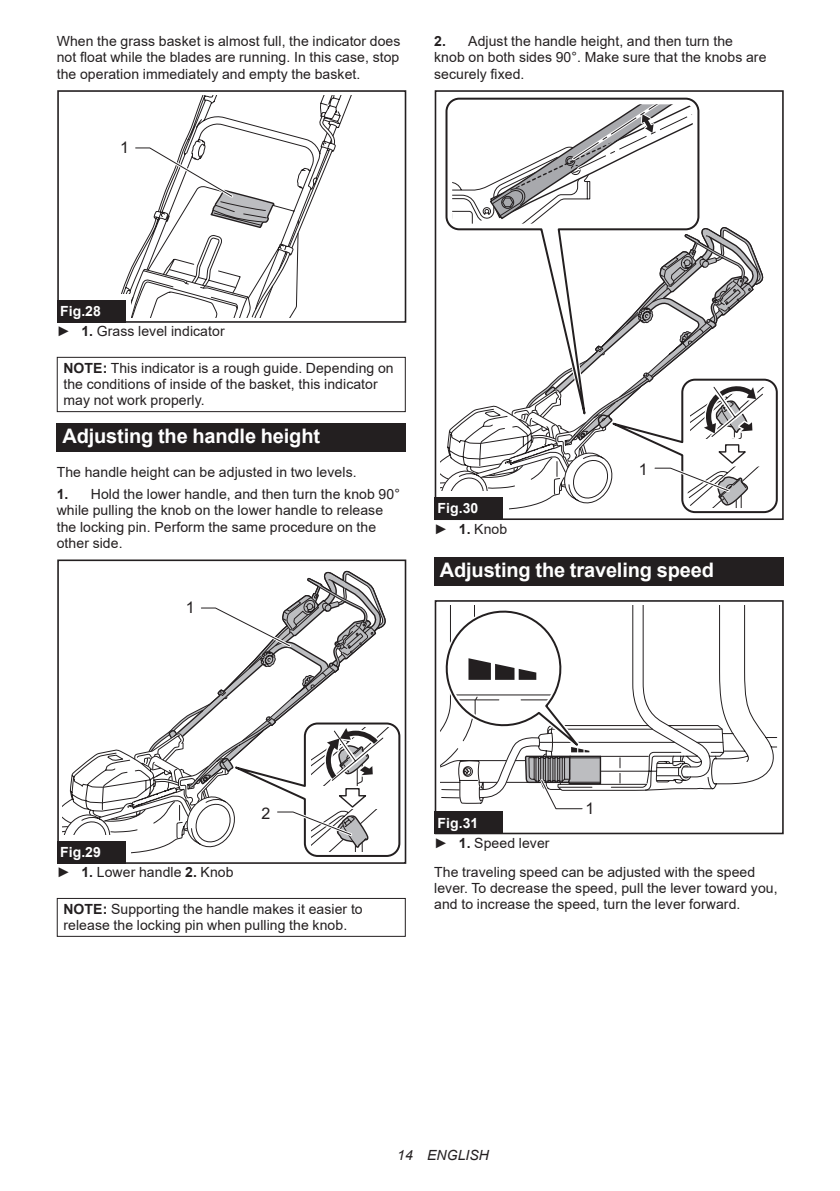
<style>
.page{position:relative;width:840px;height:1191px;background:#fff}
.page>*{position:absolute;margin:0;border:0;box-sizing:border-box;transform-origin:0 0}
.t1{font:700 20px "Arial";letter-spacing:-.01em;color:#fff}
.t2{font:16px "Arial";color:#231f20}
.t3{font:14px/16.4px "Arial";letter-spacing:.005em;color:#231f20}
.t4{font:700 14px/20.2px "Arial";color:#fff}
.t5{font:italic 14px "Arial";letter-spacing:.005em;color:#231f20}
.s1{font-weight:700}
.s2{font-weight:700;color:#fff}
.s3{font-weight:400;color:#231f20}
.s4{color:#231f20}
</style>
<div class="page">
<svg style="left:121px;top:96px;width:231px;height:198px"></svg>
<div style="left:57px;top:90px;width:349px;height:233px;border:2px solid #231f20"></div>
<svg style="left:123px;top:116px;width:212px;height:201px"></svg>
<div style="left:57px;top:300px;width:68px;height:23px;background:#231f20"></div>
<div style="left:57px;top:357px;width:348px;height:55px;border:1px solid #231f20"></div>
<div style="left:57px;top:423px;width:348px;height:29px;background:#231f20"></div>
<div style="left:57px;top:559px;width:349px;height:305px;border:2px solid #231f20"></div>
<svg style="left:63px;top:570px;width:338px;height:290px"></svg>
<div style="left:57px;top:841px;width:68px;height:23px;background:#231f20"></div>
<div style="left:57px;top:898px;width:348px;height:39px;border:1px solid #231f20"></div>
<div style="left:434px;top:90px;width:349px;height:430px;border:2px solid #231f20"></div>
<svg style="left:440px;top:104px;width:338px;height:412px"></svg>
<div style="left:434px;top:497px;width:68px;height:23px;background:#231f20"></div>
<div style="left:434px;top:557px;width:348px;height:29px;background:#231f20"></div>
<svg style="left:713px;top:606px;width:63px;height:183px"></svg>
<svg style="left:502px;top:811px;width:1px;height:20px"></svg>
<div style="left:434px;top:600px;width:349px;height:234px;border:2px solid #231f20"></div>
<svg style="left:441px;top:606px;width:272px;height:204px"></svg>
<div style="left:434px;top:811px;width:68px;height:23px;background:#231f20"></div>
<p class="t3" style="left:57px;top:33px;width:345px;text-align:justify">When the grass basket is almost full, the indicator does not float while the blades are running. In this case, stop the operation immediately and empty the basket.</p>
<p class="t2" style="left:120px;top:136px;width:10px">1</p>
<p class="t3" style="left:434px;top:33px;width:333px"><span class="s1">2.</span> Adjust the handle height, and then turn the knob on both sides 90°. Make sure that the knobs are securely fixed.</p>
<p class="t3" style="left:57px;top:301px;width:169px;line-height:20.2px"><span class="s2">Fig.28<br></span>► <span class="s1">1.</span> Grass level indicator</p>
<p class="t3" style="left:63px;top:359px;width:331px"><span class="s1">NOTE:</span> This indicator is a rough guide. Depending on the conditions of inside of the basket, this indicator may not work properly.</p>
<h1 class="t1" style="left:62px;top:422px;width:259px">Adjusting the handle height</h1>
<p class="t3" style="left:57px;top:463px;width:301px">The handle height can be adjusted in two levels.</p>
<p class="t3" style="left:57px;top:486px;width:344px"><span class="s1">1.</span> Hold the lower handle, and then turn the knob 90° while pulling the knob on the lower handle to release the locking pin. Perform the same procedure on the other side.</p>
<p class="t2" style="left:186px;top:596px;width:10px">1</p>
<p class="t2" style="left:638px;top:458px;width:10px">1</p>
<p class="t4" style="left:434px;top:498px;width:75px">Fig.30<br><span class="s3">►</span> <span class="s4">1.</span> <span class="s3">Knob</span></p>
<h1 class="t1" style="left:439px;top:556px;width:275px">Adjusting the traveling speed</h1>
<p class="t2" style="left:261px;top:802px;width:10px">2</p>
<p class="t3" style="left:57px;top:842px;width:178px;line-height:20.2px"><span class="s2">Fig.29<br></span>► <span class="s1">1.</span> Lower handle <span class="s1">2.</span> Knob</p>
<p class="t3" style="left:63px;top:900px;width:300px"><span class="s1">NOTE:</span> Supporting the handle makes it easier to release the locking pin when pulling the knob.</p>
<p class="t2" style="left:585px;top:797px;width:10px">1</p>
<p class="t3" style="left:434px;top:812px;width:117px;line-height:20.2px"><span class="s2">Fig.31<br></span>► <span class="s1">1.</span> Speed lever</p>
<p class="t3" style="left:434px;top:863px;width:345px">The traveling speed can be adjusted with the speed lever. To decrease the speed, pull the lever toward you, and to increase the speed, turn the lever forward.</p>
<p class="t5" style="left:397px;top:1146px;width:93px">14 ENGLISH</p>
</div>
